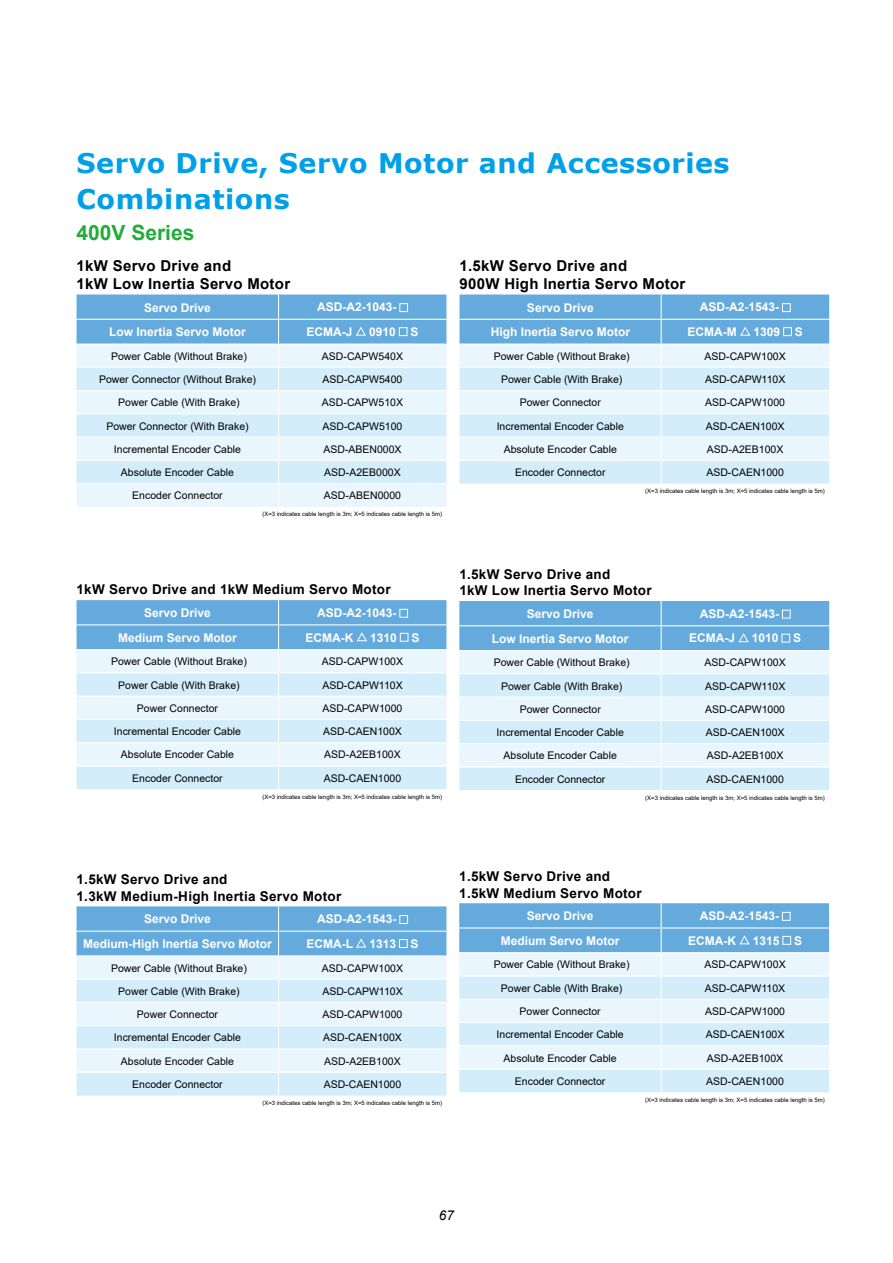
<style>
.page{position:relative;width:893px;height:1263px;background:#fff}
.page>*{position:absolute;margin:0;border:0;box-sizing:border-box;transform-origin:0 0}
.t1{font:700 27px/36px "Verdana";letter-spacing:.02em;color:#00a0e9}
.t2{font:700 21px "Arial";color:#22ac38}
.t3{font:700 15px/18px "Arial";letter-spacing:.02em;color:#000}
.t4{font:700 13.5px/16.2px "Arial";letter-spacing:.02em;color:#000}
.t5{font:italic 13.5px "Arial";color:#000}
.t6{font:700 12px "Arial";color:#fff}
.t7{font:10.5px "Arial";color:#000}
.t8{font:6px "Arial";color:#000}
</style>
<div class="page">
<svg style="left:459px;top:294px;width:370px;height:190px;background:#c1e0f4"></svg>
<div style="left:783px;top:327px;width:9px;height:9px;border:1px solid #fff"></div>
<svg style="left:459px;top:903px;width:370px;height:189px;background:#c1e0f4"></svg>
<div style="left:782px;top:936px;width:9px;height:9px;border:1px solid #fff"></div>
<svg style="left:77px;top:906px;width:369px;height:189px;background:#c1e0f4"></svg>
<div style="left:399px;top:939px;width:9px;height:9px;border:1px solid #fff"></div>
<svg style="left:77px;top:600px;width:369px;height:189px;background:#c1e0f4"></svg>
<div style="left:400px;top:633px;width:8px;height:9px;border:1px solid #fff"></div>
<svg style="left:459px;top:601px;width:370px;height:189px;background:#c1e0f4"></svg>
<div style="left:782px;top:634px;width:8px;height:8px;border:1px solid #fff"></div>
<svg style="left:77px;top:294px;width:369px;height:213px;background:#c6e2f5"></svg>
<div style="left:399px;top:327px;width:8px;height:9px;border:1px solid #fff"></div>
<h1 class="t1" style="left:77px;top:144px;width:655px">Servo Drive, Servo Motor and Accessories<br>Combinations</h1>
<h2 class="t2" style="left:77px;top:217px;width:119px">400V Series</h2>
<h3 class="t3" style="left:459px;top:256px;width:227px">1.5kW Servo Drive and<br>900W High Inertia Servo Motor</h3>
<p class="t6" style="left:527px;top:299px;width:68px">Servo Drive</p>
<p class="t6" style="left:700px;top:299px;width:81px">ASD-A2-1543-</p>
<p class="t6" style="left:491px;top:324px;width:141px">High Inertia Servo Motor</p>
<p class="t6" style="left:688px;top:324px;width:51px">ECMA-M</p>
<p class="t6" style="left:753px;top:324px;width:51px">1309 S</p>
<p class="t7" style="left:494px;top:349px;width:137px">Power Cable (Without Brake)</p>
<p class="t7" style="left:705px;top:349px;width:83px">ASD-CAPW100X</p>
<p class="t7" style="left:501px;top:372px;width:123px">Power Cable (With Brake)</p>
<p class="t7" style="left:705px;top:372px;width:82px">ASD-CAPW110X</p>
<p class="t7" style="left:520px;top:395px;width:83px">Power Connector</p>
<p class="t7" style="left:705px;top:395px;width:81px">ASD-CAPW1000</p>
<p class="t7" style="left:497px;top:419px;width:129px">Incremental Encoder Cable</p>
<p class="t7" style="left:706px;top:419px;width:80px">ASD-CAEN100X</p>
<p class="t7" style="left:504px;top:442px;width:115px">Absolute Encoder Cable</p>
<p class="t7" style="left:707px;top:442px;width:78px">ASD-A2EB100X</p>
<p class="t7" style="left:515px;top:465px;width:92px">Encoder Connector</p>
<p class="t7" style="left:706px;top:465px;width:79px">ASD-CAEN1000</p>
<p class="t8" style="left:645px;top:487px;width:181px">(X=3 indicates cable length is 3m; X=5 indicates cable length is 5m)</p>
<h3 class="t3" style="left:77px;top:256px;width:215px">1kW Servo Drive and<br>1kW Low Inertia Servo Motor</h3>
<p class="t6" style="left:144px;top:299px;width:68px">Servo Drive</p>
<p class="t6" style="left:317px;top:299px;width:81px">ASD-A2-1043-</p>
<p class="t6" style="left:109px;top:324px;width:138px">Low Inertia Servo Motor</p>
<p class="t6" style="left:307px;top:324px;width:47px">ECMA-J</p>
<p class="t6" style="left:369px;top:324px;width:51px">0910 S</p>
<p class="t7" style="left:111px;top:349px;width:137px">Power Cable (Without Brake)</p>
<p class="t7" style="left:322px;top:349px;width:83px">ASD-CAPW540X</p>
<p class="t7" style="left:99px;top:372px;width:158px">Power Connector (Without Brake)</p>
<p class="t7" style="left:323px;top:372px;width:81px">ASD-CAPW5400</p>
<p class="t7" style="left:118px;top:395px;width:123px">Power Cable (With Brake)</p>
<p class="t7" style="left:322px;top:395px;width:83px">ASD-CAPW510X</p>
<p class="t7" style="left:106px;top:419px;width:144px">Power Connector (With Brake)</p>
<p class="t7" style="left:323px;top:419px;width:81px">ASD-CAPW5100</p>
<p class="t7" style="left:114px;top:442px;width:129px">Incremental Encoder Cable</p>
<p class="t7" style="left:323px;top:442px;width:80px">ASD-ABEN000X</p>
<p class="t7" style="left:121px;top:465px;width:115px">Absolute Encoder Cable</p>
<p class="t7" style="left:324px;top:465px;width:78px">ASD-A2EB000X</p>
<p class="t7" style="left:132px;top:488px;width:92px">Encoder Connector</p>
<p class="t7" style="left:324px;top:488px;width:79px">ASD-ABEN0000</p>
<p class="t8" style="left:262px;top:510px;width:181px">(X=3 indicates cable length is 3m; X=5 indicates cable length is 5m)</p>
<p class="t4" style="left:77px;top:581px;width:316px">1kW Servo Drive and 1kW Medium Servo Motor</p>
<p class="t6" style="left:144px;top:604px;width:68px">Servo Drive</p>
<p class="t6" style="left:317px;top:605px;width:81px">ASD-A2-1043-</p>
<p class="t6" style="left:118px;top:629px;width:120px">Medium Servo Motor</p>
<p class="t6" style="left:306px;top:629px;width:49px">ECMA-K</p>
<p class="t6" style="left:370px;top:629px;width:51px">1310 S</p>
<p class="t7" style="left:111px;top:654px;width:137px">Power Cable (Without Brake)</p>
<p class="t7" style="left:322px;top:654px;width:83px">ASD-CAPW100X</p>
<p class="t7" style="left:118px;top:678px;width:123px">Power Cable (With Brake)</p>
<p class="t7" style="left:322px;top:678px;width:82px">ASD-CAPW110X</p>
<p class="t7" style="left:137px;top:701px;width:83px">Power Connector</p>
<p class="t7" style="left:323px;top:701px;width:81px">ASD-CAPW1000</p>
<p class="t7" style="left:114px;top:724px;width:129px">Incremental Encoder Cable</p>
<p class="t7" style="left:323px;top:724px;width:80px">ASD-CAEN100X</p>
<p class="t7" style="left:121px;top:747px;width:115px">Absolute Encoder Cable</p>
<p class="t7" style="left:324px;top:747px;width:78px">ASD-A2EB100X</p>
<p class="t7" style="left:132px;top:771px;width:92px">Encoder Connector</p>
<p class="t7" style="left:324px;top:771px;width:79px">ASD-CAEN1000</p>
<p class="t8" style="left:262px;top:792px;width:181px">(X=3 indicates cable length is 3m; X=5 indicates cable length is 5m)</p>
<p class="t4" style="left:459px;top:566px;width:194px">1.5kW Servo Drive and<br>1kW Low Inertia Servo Motor</p>
<p class="t6" style="left:527px;top:605px;width:68px">Servo Drive</p>
<p class="t6" style="left:700px;top:606px;width:81px">ASD-A2-1543-</p>
<p class="t6" style="left:492px;top:630px;width:138px">Low Inertia Servo Motor</p>
<p class="t6" style="left:689px;top:630px;width:47px">ECMA-J</p>
<p class="t6" style="left:752px;top:630px;width:51px">1010 S</p>
<p class="t7" style="left:494px;top:655px;width:137px">Power Cable (Without Brake)</p>
<p class="t7" style="left:705px;top:655px;width:83px">ASD-CAPW100X</p>
<p class="t7" style="left:501px;top:679px;width:123px">Power Cable (With Brake)</p>
<p class="t7" style="left:705px;top:679px;width:82px">ASD-CAPW110X</p>
<p class="t7" style="left:520px;top:702px;width:83px">Power Connector</p>
<p class="t7" style="left:705px;top:702px;width:81px">ASD-CAPW1000</p>
<p class="t7" style="left:497px;top:725px;width:129px">Incremental Encoder Cable</p>
<p class="t7" style="left:706px;top:725px;width:80px">ASD-CAEN100X</p>
<p class="t7" style="left:504px;top:748px;width:115px">Absolute Encoder Cable</p>
<p class="t7" style="left:707px;top:748px;width:78px">ASD-A2EB100X</p>
<p class="t7" style="left:515px;top:772px;width:92px">Encoder Connector</p>
<p class="t7" style="left:706px;top:772px;width:79px">ASD-CAEN1000</p>
<p class="t8" style="left:645px;top:793px;width:181px">(X=3 indicates cable length is 3m; X=5 indicates cable length is 5m)</p>
<p class="t4" style="left:77px;top:872px;width:266px">1.5kW Servo Drive and<br>1.3kW Medium-High Inertia Servo Motor</p>
<p class="t6" style="left:144px;top:911px;width:68px">Servo Drive</p>
<p class="t6" style="left:317px;top:911px;width:81px">ASD-A2-1543-</p>
<p class="t6" style="left:83px;top:935px;width:190px">Medium-High Inertia Servo Motor</p>
<p class="t6" style="left:306px;top:936px;width:48px">ECMA-L</p>
<p class="t6" style="left:369px;top:936px;width:51px">1313 S</p>
<p class="t7" style="left:111px;top:961px;width:137px">Power Cable (Without Brake)</p>
<p class="t7" style="left:322px;top:961px;width:83px">ASD-CAPW100X</p>
<p class="t7" style="left:118px;top:984px;width:123px">Power Cable (With Brake)</p>
<p class="t7" style="left:322px;top:984px;width:82px">ASD-CAPW110X</p>
<p class="t7" style="left:137px;top:1007px;width:83px">Power Connector</p>
<p class="t7" style="left:323px;top:1007px;width:81px">ASD-CAPW1000</p>
<p class="t7" style="left:114px;top:1030px;width:129px">Incremental Encoder Cable</p>
<p class="t7" style="left:323px;top:1030px;width:80px">ASD-CAEN100X</p>
<p class="t7" style="left:121px;top:1054px;width:115px">Absolute Encoder Cable</p>
<p class="t7" style="left:324px;top:1054px;width:78px">ASD-A2EB100X</p>
<p class="t7" style="left:132px;top:1077px;width:92px">Encoder Connector</p>
<p class="t7" style="left:324px;top:1077px;width:79px">ASD-CAEN1000</p>
<p class="t8" style="left:262px;top:1099px;width:181px">(X=3 indicates cable length is 3m; X=5 indicates cable length is 5m)</p>
<p class="t4" style="left:459px;top:869px;width:184px">1.5kW Servo Drive and<br>1.5kW Medium Servo Motor</p>
<p class="t6" style="left:527px;top:908px;width:68px">Servo Drive</p>
<p class="t6" style="left:700px;top:908px;width:81px">ASD-A2-1543-</p>
<p class="t6" style="left:501px;top:932px;width:120px">Medium Servo Motor</p>
<p class="t6" style="left:688px;top:932px;width:49px">ECMA-K</p>
<p class="t6" style="left:753px;top:932px;width:51px">1315 S</p>
<p class="t7" style="left:494px;top:957px;width:137px">Power Cable (Without Brake)</p>
<p class="t7" style="left:705px;top:957px;width:83px">ASD-CAPW100X</p>
<p class="t7" style="left:501px;top:981px;width:123px">Power Cable (With Brake)</p>
<p class="t7" style="left:705px;top:981px;width:82px">ASD-CAPW110X</p>
<p class="t7" style="left:520px;top:1004px;width:83px">Power Connector</p>
<p class="t7" style="left:705px;top:1004px;width:81px">ASD-CAPW1000</p>
<p class="t7" style="left:497px;top:1027px;width:129px">Incremental Encoder Cable</p>
<p class="t7" style="left:706px;top:1027px;width:80px">ASD-CAEN100X</p>
<p class="t7" style="left:504px;top:1050px;width:115px">Absolute Encoder Cable</p>
<p class="t7" style="left:707px;top:1050px;width:78px">ASD-A2EB100X</p>
<p class="t7" style="left:515px;top:1074px;width:92px">Encoder Connector</p>
<p class="t7" style="left:706px;top:1074px;width:79px">ASD-CAEN1000</p>
<p class="t8" style="left:645px;top:1096px;width:181px">(X=3 indicates cable length is 3m; X=5 indicates cable length is 5m)</p>
<p class="t5" style="left:439px;top:1206px;width:17px">67</p>
</div>
